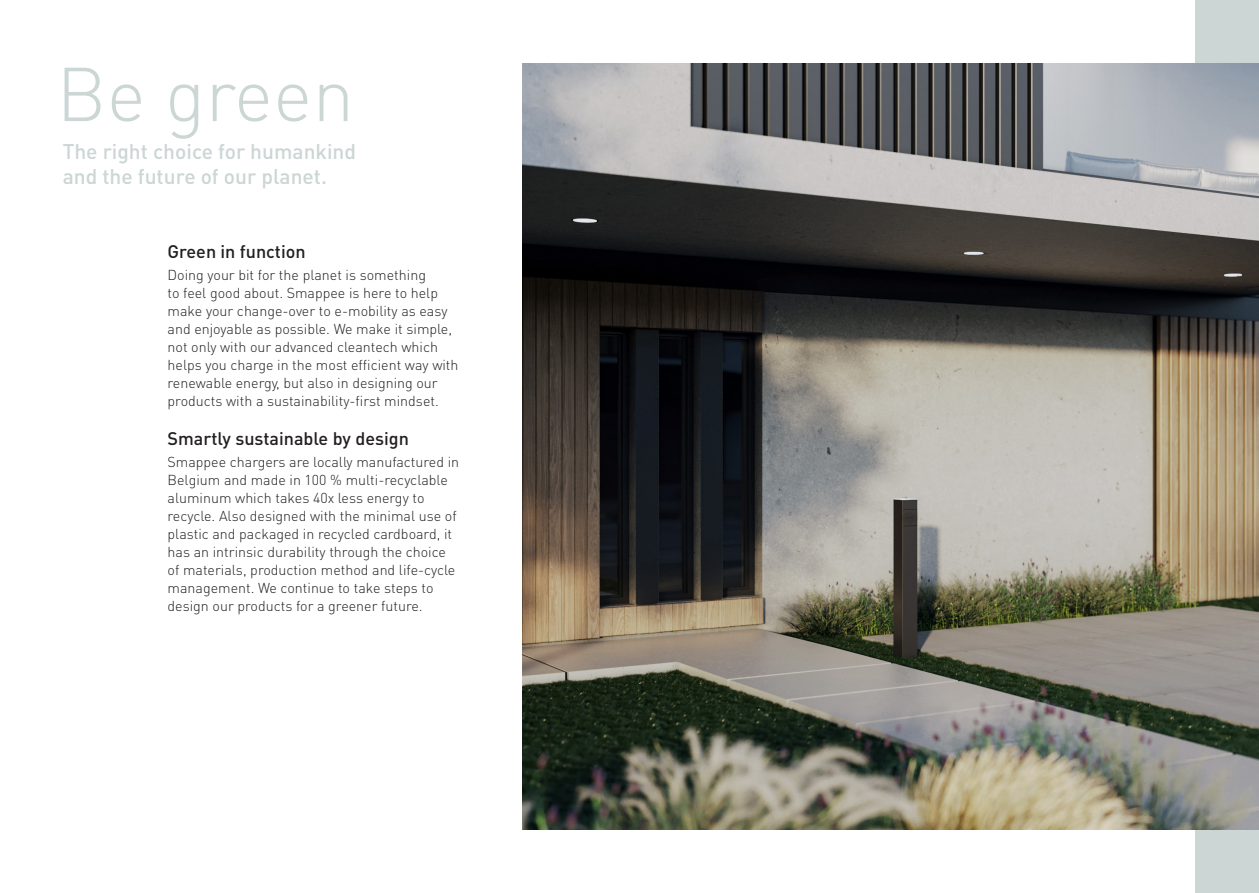
<style>
.page{position:relative;width:1259px;height:893px;background:#fff}
.page>*{position:absolute;margin:0;border:0;box-sizing:border-box;transform-origin:0 0}
.t1{font:300 75px "DIN Pro";color:#cbd6d5}
.t2{font:500 21px/25.2px "DIN Pro";color:#cbd6d5}
.t3{font:500 18px "DIN Pro";color:#231f20}
.t4{font:300 14.25px/18px "DIN Pro";color:#231f20}
</style>
<div class="page">
<div style="left:1195px;top:0;width:64px;height:893px;background:#cbd6d5"></div>
<img style="left:522px;top:64px;width:737px;height:765px">
<p class="t1" style="left:56px;top:43px;width:299px">Be green</p>
<p class="t2" style="left:63px;top:138px;width:295px">The right choice for humankind and the future of our planet.</p>
<p class="t3" style="left:168px;top:239px;width:140px">Green in function</p>
<p class="t4" style="left:168px;top:266px;width:292px">Doing your bit for the planet is something<br>to feel good about. Smappee is here to help make your change-over to e-mobility as easy and enjoyable as possible. We make it simple, not only with our advanced cleantech which helps you charge in the most efficient way with renewable energy, but also in designing our products with a sustainability-first mindset.</p>
<p class="t3" style="left:168px;top:426px;width:243px">Smartly sustainable by design</p>
<p class="t4" style="left:168px;top:452px;width:293px">Smappee chargers are locally manufactured in Belgium and made in 100 % multi-recyclable aluminum which takes 40x less energy to recycle. Also designed with the minimal use of plastic and packaged in recycled cardboard, it has an intrinsic durability through the choice of materials, production method and life-cycle management. We continue to take steps to design our products for a greener future.</p>
</div>
